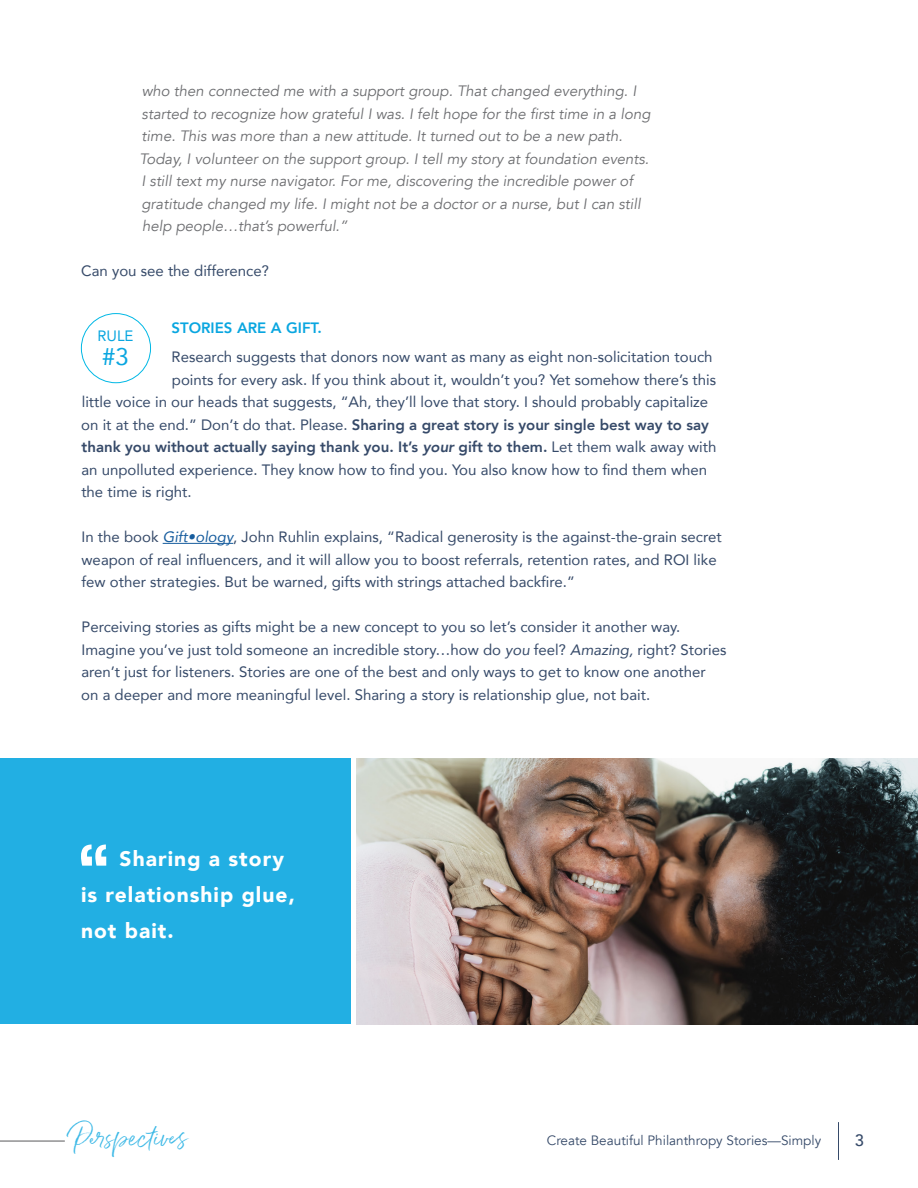
<style>
.page{position:relative;width:918px;height:1188px;background:#fff}
.page>*{position:absolute;margin:0;border:0;box-sizing:border-box;transform-origin:0 0}
.body_text{font:24px "Avenir";color:#09a6e0}
.t1{font:22.5px "Belluga";color:#3bb8e6}
.t2{font:900 21px/36px "Avenir";letter-spacing:.05em;color:#fff}
.t3{font:500 16.5px "Avenir";color:#364a69}
.body_text-2{font:15px/22.5px "Avenir";color:#364a69}
.body_text-3{font:italic 15px/22.5px "Avenir";color:#6c6d70}
.body_text-4{font:800 15px "Avenir";color:#364a69}
.body_text-5{font:800 15px "Avenir";color:#09a6e0}
.body_text-6{font:15px "Avenir";color:#09a6e0}
.t4{font:13.5px "Avenir";color:#364a69}
.s1{font-weight:400}
.s2{font-style:italic}
.s3{font-style:italic;color:#175d9e}
</style>
<div class="page">
<hr style="left:163px;top:543px;width:70px;height:1px;background:#175d9e">
<hr style="left:0;top:1141px;width:65px;height:1px;background:#58595b">
<hr style="left:838px;top:1122px;width:1px;height:38px;background:#364a69">
<div style="left:81px;top:313px;width:70px;height:70px;border:1px solid #00b8e5;border-radius:50%"></div>
<img style="left:356px;top:758px;width:562px;height:266px">
<div style="left:0;top:758px;width:350px;height:266px;background:#22afe3"></div>
<svg style="left:81px;top:845px;width:25px;height:21px"></svg>
<p class="body_text-3" style="left:140px;top:80px;width:512px">who then connected me with a support group. That changed everything. I started to recognize how grateful I was. I felt hope for the first time in a long time. This was more than a new attitude. It turned out to be a new path.<br>Today, I volunteer on the support group. I tell my story at foundation events.<br>I still text my nurse navigator. For me, discovering the incredible power of gratitude changed my life. I might not be a doctor or a nurse, but I can still help people…that’s powerful.”</p>
<p class="body_text-2" style="left:81px;top:259px;width:189px">Can you see the difference?</p>
<p class="body_text-5" style="left:171px;top:316px;width:152px">STORIES ARE A GIFT.</p>
<p class="body_text-2" style="left:172px;top:345px;width:542px">Research suggests that donors now want as many as eight non-solicitation touch</p>
<p class="body_text-2" style="left:172px;top:368px;width:546px">points for every ask. If you think about it, wouldn’t you? Yet somehow there’s this</p>
<p class="body_text-2" style="left:82px;top:390px;width:628px">little voice in our heads that suggests, “Ah, they’ll love that story. I should probably capitalize</p>
<p class="body_text-4" style="left:81px;top:413px;width:629px"><span class="s1">on it at the end.” Don’t do that. Please.</span> Sharing a great story is your single best way to say</p>
<p class="body_text-4" style="left:82px;top:435px;width:636px">thank you without actually saying thank you. It’s <span class="s2">your</span> gift to them. <span class="s1">Let them walk away with</span></p>
<p class="body_text-2" style="left:81px;top:458px;width:627px">an unpolluted experience. They know how to find you. You also know how to find them when</p>
<p class="body_text-2" style="left:81px;top:480px;width:112px">the time is right.</p>
<p class="body_text-2" style="left:81px;top:525px;width:642px">In the book <span class="s3">Gift•ology</span>, John Ruhlin explains, “Radical generosity is the against-the-grain secret weapon of real influencers, and it will allow you to boost referrals, retention rates, and ROI like few other strategies. But be warned, gifts with strings attached backfire.”</p>
<p class="body_text-2" style="left:81px;top:615px;width:647px">Perceiving stories as gifts might be a new concept to you so let’s consider it another way.<br>Imagine you’ve just told someone an incredible story…how do <span class="s2">you</span> feel? <span class="s2">Amazing,</span> right? Stories aren’t just for listeners. Stories are one of the best and only ways to get to know one another on a deeper and more meaningful level. Sharing a story is relationship glue, not bait.</p>
<p class="body_text-6" style="left:97px;top:323px;width:38px">RULE</p>
<p class="body_text" style="left:102px;top:337px;width:28px">#3</p>
<p class="t2" style="left:81px;top:840px;width:215px;text-indent:39px">Sharing a story is relationship glue, not bait.</p>
<p class="t1" style="left:70px;top:1126px;width:110px;rotate:-1deg">Per spectives</p>
<p class="t4" style="left:547px;top:1132px;width:276px">Create Beautiful Philanthropy Stories—Simply</p>
<p class="t3" style="left:855px;top:1126px;width:11px">3</p>
</div>
